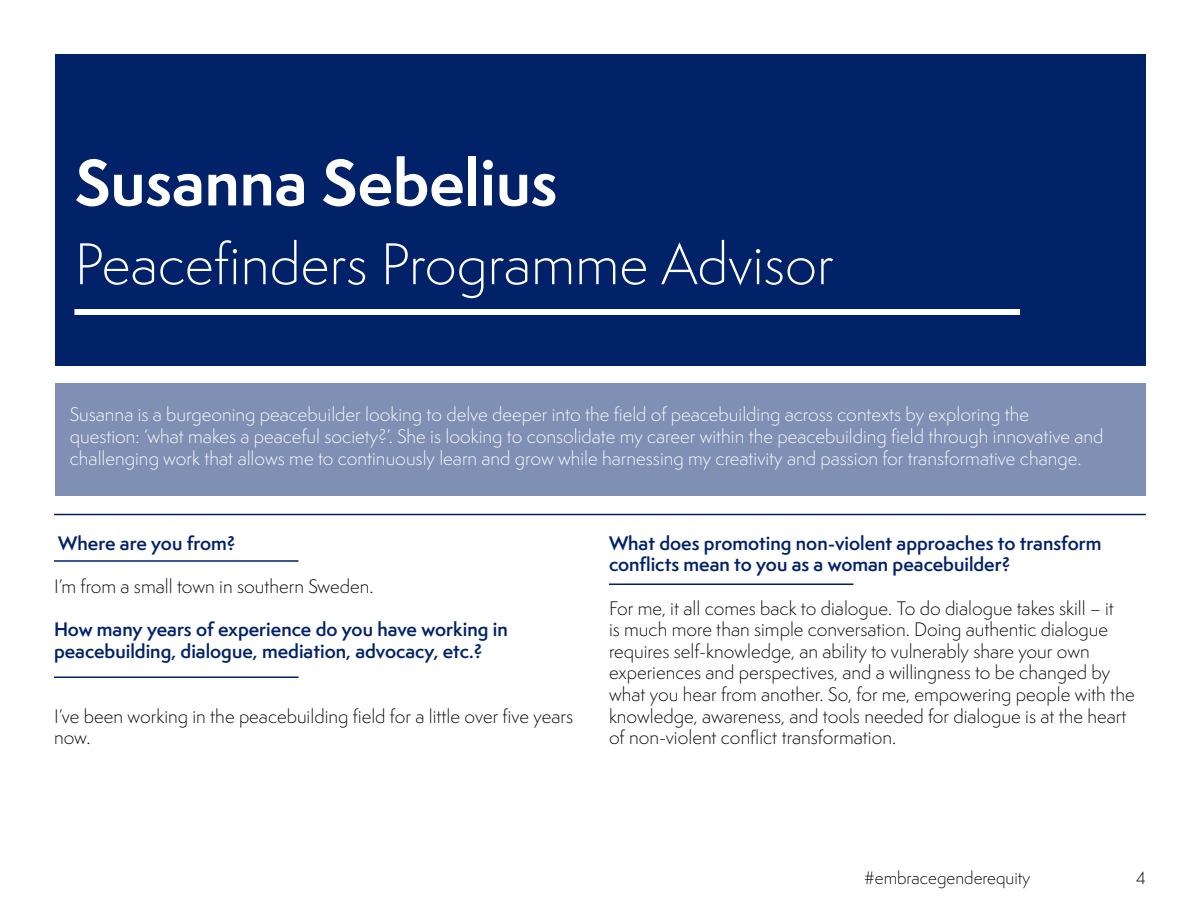
<style>
.page{position:relative;width:1200px;height:900px;background:#fff}
.page>*{position:absolute;margin:0;border:0;box-sizing:border-box;transform-origin:0 0}
.Name{font:700 60px "Semplicita Pro";color:#fff}
.t1{font:300 54px "Semplicita Pro";color:#fff}
.Body{font:300 18px/21.6px "Semplicita Pro";color:#000}
.Body-2{font:300 18px/21.6px "Semplicita Pro";color:#fff}
.Body-3{font:600 18px/21.6px "Semplicita Pro";color:#012169}
.t2{font:300 16.5px "Semplicita Pro";color:#000}
</style>
<div class="page">
<div style="left:56px;top:54px;width:1090px;height:311px;background:#012169"></div>
<div style="left:56px;top:383px;width:1090px;height:113px;background:#8090b4"></div>
<div style="left:74px;top:309px;width:946px;height:6px;background:#fff"></div>
<hr style="left:54px;top:514px;width:1092px;height:1px;background:#012169">
<hr style="left:54px;top:560px;width:244px;height:2px;background:#012169">
<hr style="left:54px;top:676px;width:244px;height:2px;background:#012169">
<hr style="left:609px;top:584px;width:245px;height:1px;background:#012169">
<p class="Name" style="left:75px;top:138px;width:484px">Susanna Sebelius</p>
<p class="t1" style="left:74px;top:228px;width:761px">Peacefinders Programme Advisor</p>
<p class="Body-2" style="left:70px;top:404px;width:1035px">Susanna is a burgeoning peacebuilder looking to delve deeper into the field of peacebuilding across contexts by exploring the question: ‘what makes a peaceful society?’. She is looking to consolidate my career within the peacebuilding field through innovative and challenging work that allows me to continuously learn and grow while harnessing my creativity and passion for transformative change.</p>
<p class="Body-3" style="left:58px;top:532px;width:179px">Where are you from?</p>
<p class="Body" style="left:54px;top:575px;width:321px">I’m from a small town in southern Sweden.</p>
<p class="Body-3" style="left:54px;top:618px;width:455px">How many years of experience do you have working in peacebuilding, dialogue, mediation, advocacy, etc.?</p>
<p class="Body" style="left:54px;top:705px;width:521px">I’ve been working in the peacebuilding field for a little over five years now.</p>
<p class="Body-3" style="left:609px;top:532px;width:494px">What does promoting non-violent approaches to transform conflicts mean to you as a woman peacebuilder?</p>
<p class="Body" style="left:609px;top:597px;width:527px">For me, it all comes back to dialogue. To do dialogue takes skill – it<br>is much more than simple conversation. Doing authentic dialogue requires self-knowledge, an ability to vulnerably share your own experiences and perspectives, and a willingness to be changed by what you hear from another. So, for me, empowering people with the knowledge, awareness, and tools needed for dialogue is at the heart of non-violent conflict transformation.</p>
<p class="t2" style="left:864px;top:867px;width:168px">#embracegenderequity</p>
<p class="t2" style="left:1136px;top:867px;width:12px">4</p>
</div>
